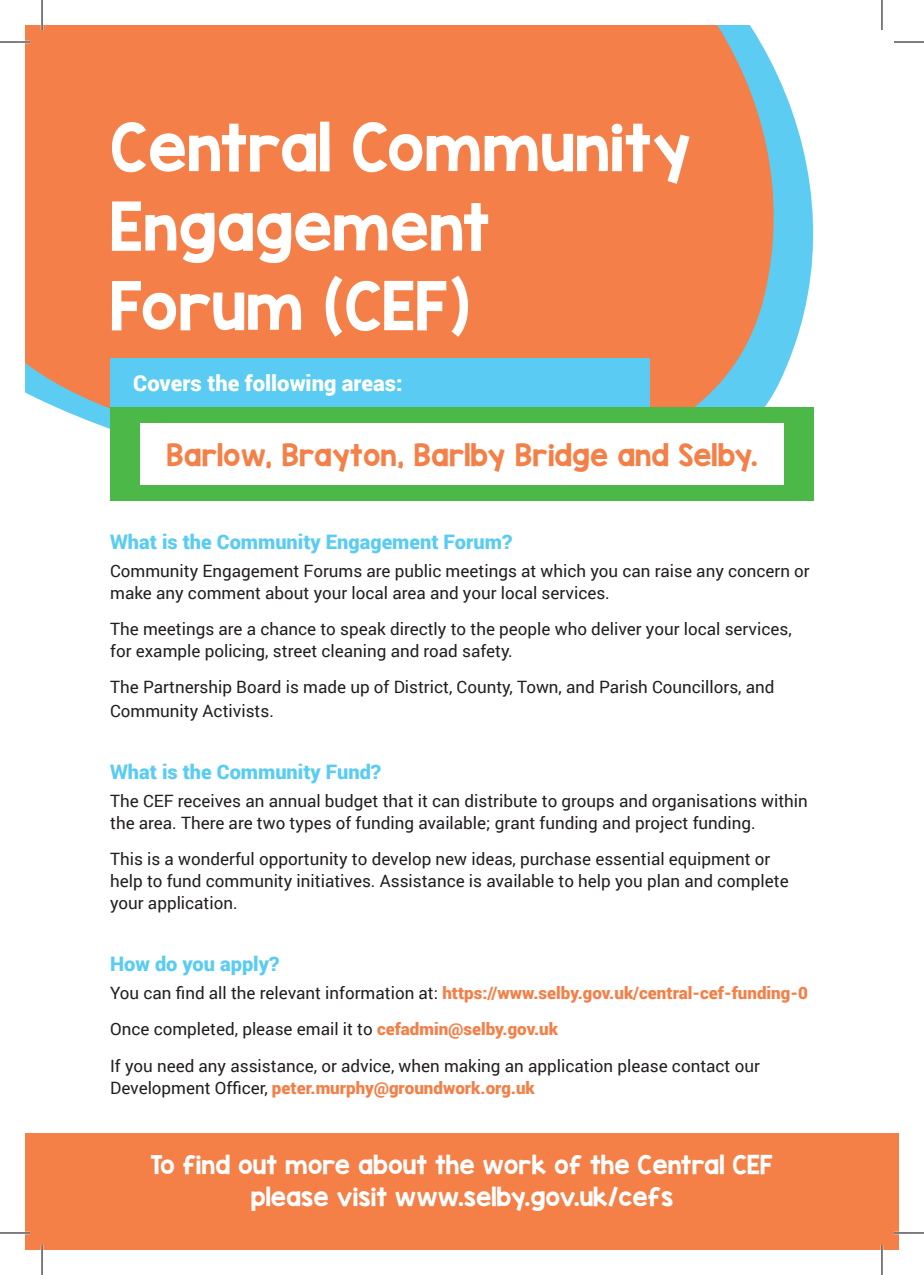
<style>
.page{position:relative;width:924px;height:1275px;background:#fff}
.page>*{position:absolute;margin:0;border:0;box-sizing:border-box;transform-origin:0 0}
.t1{font:56px/79.4px "KG Blank Space Solid";color:#fff}
.t2{font:26px "KG Blank Space Solid";color:#f47f47}
.t3{font:22px/32px "KG Blank Space Solid";color:#fff;text-align:center}
.t4{font:900 22px "Roboto";color:#fff}
.t5{font:900 20px "Roboto";color:#5accf3}
.t6{font:17px/22px "Roboto";color:#231f20}
.t7{font:900 17px "Roboto";color:#f47f47}
.s1{font-weight:900;color:#f47f47}
.s2{font-weight:400;color:#231f20}
</style>
<div class="page">
<svg style="left:25px;top:25px;width:786px;height:404px;background:#ea8757"></svg>
<div style="left:110px;top:358px;width:539px;height:49px;background:#5accf3"></div>
<div style="left:110px;top:407px;width:703px;height:94px;background:#4cb848"></div>
<div style="left:25px;top:1133px;width:873px;height:117px;background:#f47f47"></div>
<div style="left:140px;top:423px;width:643px;height:62px;background:#fff"></div>
<hr style="left:0;top:41px;width:30px;height:2px;background:#fff">
<hr style="left:0;top:1231px;width:30px;height:3px;background:#fff">
<hr style="left:893px;top:1231px;width:30px;height:3px;background:#fff">
<hr style="left:41px;top:0;width:2px;height:30px;background:#fff">
<hr style="left:41px;top:1245px;width:2px;height:30px;background:#fff">
<hr style="left:880px;top:1245px;width:2px;height:30px;background:#fff">
<hr style="left:0;top:42px;width:30px;height:1px;background:#000">
<hr style="left:893px;top:42px;width:30px;height:1px;background:#000">
<hr style="left:0;top:1232px;width:30px;height:1px;background:#000">
<hr style="left:893px;top:1232px;width:30px;height:1px;background:#000">
<hr style="left:42px;top:0;width:1px;height:30px;background:#000">
<hr style="left:42px;top:1245px;width:1px;height:30px;background:#000">
<hr style="left:881px;top:0;width:1px;height:30px;background:#000">
<hr style="left:881px;top:1245px;width:1px;height:30px;background:#000">
<h1 class="t1" style="left:110px;top:107px;width:582px">Central Community<br>Engagement<br>Forum (CEF)</h1>
<p class="t4" style="left:133px;top:368px;width:271px">Covers the following areas:</p>
<h2 class="t2" style="left:166px;top:437px;width:593px">Barlow, Brayton, Barlby Bridge and Selby.</h2>
<p class="t5" style="left:110px;top:528px;width:403px">What is the Community Engagement Forum?</p>
<p class="t6" style="left:110px;top:559px;width:700px">Community Engagement Forums are public meetings at which you can raise any concern or make any comment about your local area and your local services.</p>
<p class="t6" style="left:110px;top:617px;width:682px">The meetings are a chance to speak directly to the people who deliver your local services, for example policing, street cleaning and road safety.</p>
<p class="t6" style="left:110px;top:674px;width:665px;line-height:24px">The Partnership Board is made up of District, County, Town, and Parish Councillors, and<br>Community Activists.</p>
<p class="t5" style="left:110px;top:758px;width:272px">What is the Community Fund?</p>
<p class="t6" style="left:110px;top:789px;width:699px">The CEF receives an annual budget that it can distribute to groups and organisations within the area. There are two types of funding available; grant funding and project funding.</p>
<p class="t6" style="left:110px;top:847px;width:679px">This is a wonderful opportunity to develop new ideas, purchase essential equipment or help to fund community initiatives. Assistance is available to help you plan and complete your application.</p>
<p class="t5" style="left:110px;top:950px;width:170px">How do you apply?</p>
<p class="t6" style="left:110px;top:974px;width:699px;line-height:36.2px">You can find all the relevant information at: <span class="s1">https://www.selby.gov.uk/central-cef-funding-0<br></span>Once completed, please email it to <span class="s1">cefadmin@selby.gov.uk<br></span>If you need any assistance, or advice, when making an application please contact our</p>
<p class="t7" style="left:110px;top:1075px;width:426px"><span class="s2">Development Officer,</span> peter.murphy@groundwork.org.uk</p>
<p class="t3" style="left:150px;top:1148px;width:624px">To find out more about the work of the Central CEF please visit www.selby.gov.uk/cefs</p>
</div>
